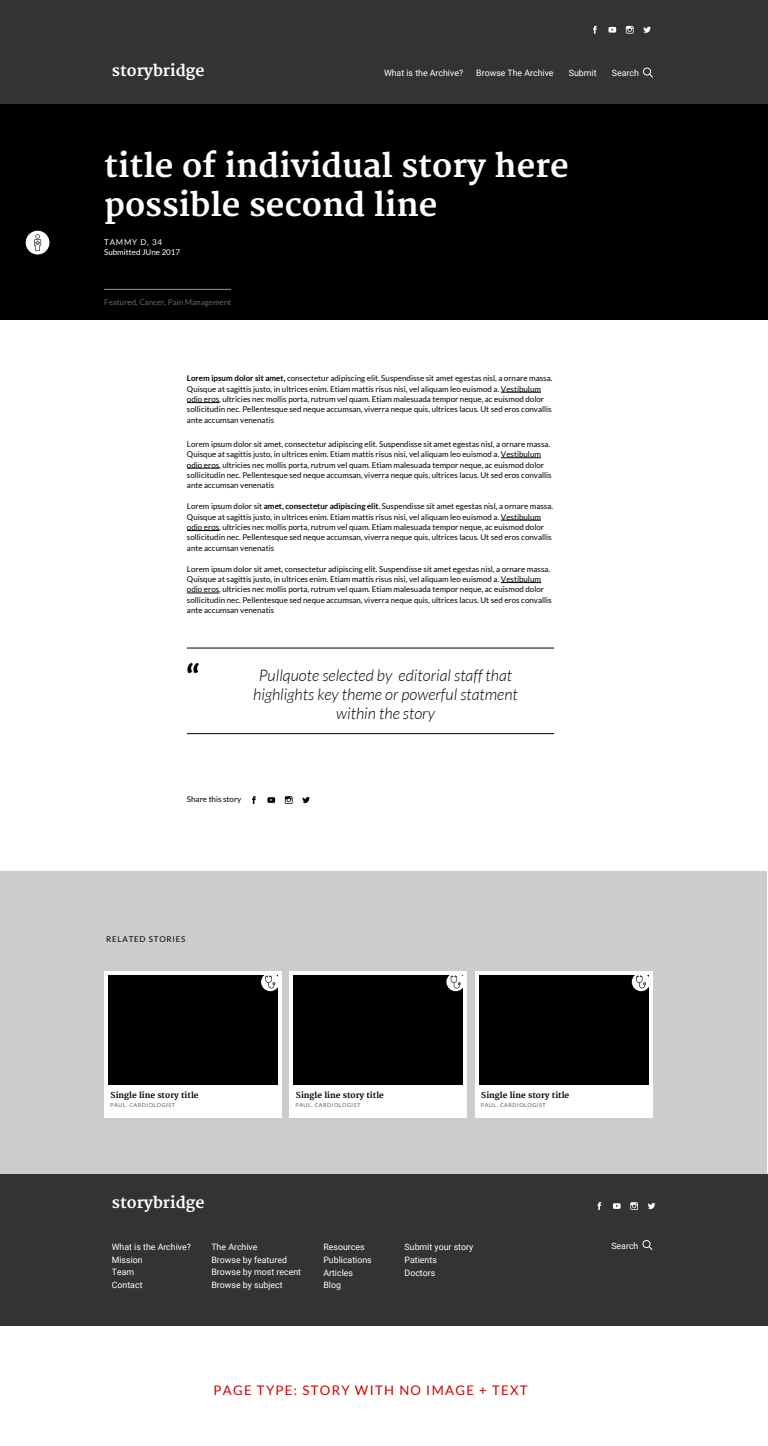
<style>
.page{position:relative;width:768px;height:1446px;background:#fff}
.page>*{position:absolute;margin:0;border:0;box-sizing:border-box;transform-origin:0 0}
.t1{font:700 36.16px "Lato";color:#000}
.t2{font:700 32px/38.4px "Merriweather";color:#fff}
.t3{font:italic 300 16px/19.2px "Lato";color:#000;text-align:center}
.t4{font:700 15.6px "Merriweather";color:#fff}
.t5{font:13.2px "Lato";letter-spacing:.1em;color:#c00}
.t6{font:8.8px/12.8px "Roboto";color:#fff}
.t7{font:700 8.12px "Merriweather";color:#000}
.t8{font:8px/10.4px "Lato";color:#000}
.t9{font:8px "Lato";color:#666}
.t10{font:8px/9.6px "Lato";color:#fff}
.t11{font:8px "Lato";letter-spacing:.1em;color:#000}
.t12{font:5.44px "Lato";letter-spacing:.1em;color:#5d5d5d}
.s1{font-weight:700}
</style>
<div class="page">
<div style="left:0;top:871px;width:767px;height:303px;background:#ccc"></div>
<hr style="left:501px;top:392px;width:40px;height:1px;background:#000">
<hr style="left:187px;top:402px;width:32px;height:1px;background:#000">
<hr style="left:501px;top:457px;width:40px;height:1px;background:#000">
<hr style="left:187px;top:468px;width:32px;height:1px;background:#000">
<hr style="left:501px;top:520px;width:40px;height:1px;background:#000">
<hr style="left:187px;top:530px;width:32px;height:1px;background:#000">
<hr style="left:501px;top:582px;width:40px;height:1px;background:#000">
<hr style="left:187px;top:593px;width:32px;height:1px;background:#000">
<div style="left:0;top:0;width:768px;height:104px;background:#323333"></div>
<svg style="left:593px;top:26px;width:4px;height:8px"></svg>
<svg style="left:608px;top:27px;width:8px;height:6px"></svg>
<svg style="left:626px;top:26px;width:8px;height:8px"></svg>
<svg style="left:643px;top:27px;width:8px;height:6px"></svg>
<svg style="left:643px;top:67px;width:10px;height:11px"></svg>
<div style="left:0;top:1174px;width:768px;height:151px;background:#323333"></div>
<svg style="left:598px;top:1202px;width:3px;height:8px"></svg>
<svg style="left:613px;top:1203px;width:8px;height:6px"></svg>
<svg style="left:630px;top:1202px;width:8px;height:8px"></svg>
<svg style="left:648px;top:1203px;width:7px;height:6px"></svg>
<svg style="left:642px;top:1240px;width:11px;height:10px"></svg>
<div style="left:0;top:104px;width:768px;height:215px;background:#000"></div>
<div style="left:26px;top:231px;width:23px;height:23px;background:#fff;border-radius:50%"></div>
<svg style="left:34px;top:234px;width:7px;height:17px"></svg>
<hr style="left:104px;top:289px;width:127px;height:1px;background:#999">
<hr style="left:187px;top:648px;width:367px;height:1px;background:#000">
<hr style="left:187px;top:733px;width:367px;height:1px;background:#000">
<svg style="left:252px;top:796px;width:4px;height:8px"></svg>
<svg style="left:267px;top:797px;width:8px;height:6px"></svg>
<svg style="left:285px;top:796px;width:8px;height:8px"></svg>
<svg style="left:302px;top:797px;width:8px;height:6px"></svg>
<div style="left:104px;top:971px;width:178px;height:147px;background:#fff"></div>
<div style="left:108px;top:976px;width:170px;height:109px;background:#000"></div>
<div style="left:261px;top:973px;width:19px;height:18px;background:#fff;border-radius:50%"></div>
<svg style="left:265px;top:975px;width:10px;height:13px"></svg>
<div style="left:290px;top:971px;width:177px;height:147px;background:#fff"></div>
<div style="left:294px;top:976px;width:169px;height:109px;background:#000"></div>
<svg style="left:446px;top:973px;width:19px;height:18px"></svg>
<svg style="left:451px;top:975px;width:10px;height:13px"></svg>
<div style="left:475px;top:971px;width:177px;height:147px;background:#fff"></div>
<div style="left:479px;top:976px;width:169px;height:109px;background:#000"></div>
<div style="left:632px;top:973px;width:18px;height:18px;background:#fff;border-radius:50%"></div>
<svg style="left:636px;top:975px;width:10px;height:13px"></svg>
<h3 class="t4" style="left:112px;top:62px;width:94px">storybridge</h3>
<p class="t6" style="left:384px;top:66px;width:81px">What is the Archive?</p>
<p class="t6" style="left:476px;top:66px;width:79px">Browse The Archive</p>
<p class="t6" style="left:569px;top:66px;width:29px">Submit</p>
<p class="t6" style="left:612px;top:66px;width:29px">Search</p>
<h2 class="t2" style="left:104px;top:148px;width:466px">title of individual story here possible second line</h2>
<p class="t10" style="left:104px;top:237px;width:78px">TAMMY D, 34<br>Submitted JUne 2017</p>
<p class="t9" style="left:104px;top:298px;width:129px">Featured, Cancer, Pain Management</p>
<p class="t8" style="left:187px;top:373px;width:367px"><span class="s1">Lorem ipsum dolor sit amet,</span> consectetur adipiscing elit. Suspendisse sit amet egestas nisl, a ornare massa.<br>Quisque at sagittis justo, in ultrices enim. Etiam mattis risus nisi, vel aliquam leo euismod a. Vestibulum odio eros, ultricies nec mollis porta, rutrum vel quam. Etiam malesuada tempor neque, ac euismod dolor sollicitudin nec. Pellentesque sed neque accumsan, viverra neque quis, ultrices lacus. Ut sed eros convallis ante accumsan venenatis</p>
<p class="t8" style="left:187px;top:439px;width:366px">Lorem ipsum dolor sit amet, consectetur adipiscing elit. Suspendisse sit amet egestas nisl, a ornare massa.<br>Quisque at sagittis justo, in ultrices enim. Etiam mattis risus nisi, vel aliquam leo euismod a. Vestibulum odio eros, ultricies nec mollis porta, rutrum vel quam. Etiam malesuada tempor neque, ac euismod dolor sollicitudin nec. Pellentesque sed neque accumsan, viverra neque quis, ultrices lacus. Ut sed eros convallis ante accumsan venenatis</p>
<p class="t8" style="left:187px;top:501px;width:368px">Lorem ipsum dolor sit <span class="s1">amet, consectetur adipiscing elit</span>. Suspendisse sit amet egestas nisl, a ornare massa.<br>Quisque at sagittis justo, in ultrices enim. Etiam mattis risus nisi, vel aliquam leo euismod a. Vestibulum odio eros, ultricies nec mollis porta, rutrum vel quam. Etiam malesuada tempor neque, ac euismod dolor sollicitudin nec. Pellentesque sed neque accumsan, viverra neque quis, ultrices lacus. Ut sed eros convallis ante accumsan venenatis</p>
<p class="t8" style="left:187px;top:563px;width:366px">Lorem ipsum dolor sit amet, consectetur adipiscing elit. Suspendisse sit amet egestas nisl, a ornare massa.<br>Quisque at sagittis justo, in ultrices enim. Etiam mattis risus nisi, vel aliquam leo euismod a. Vestibulum odio eros, ultricies nec mollis porta, rutrum vel quam. Etiam malesuada tempor neque, ac euismod dolor sollicitudin nec. Pellentesque sed neque accumsan, viverra neque quis, ultrices lacus. Ut sed eros convallis ante accumsan venenatis</p>
<h1 class="t1" style="left:186px;top:657px;width:16px">“</h1>
<h3 class="t3" style="left:253px;top:666px;width:266px">Pullquote selected by editorial staff that highlights key theme or powerful statment within the story</h3>
<p class="t8" style="left:187px;top:793px;width:56px">Share this story</p>
<p class="t11" style="left:106px;top:934px;width:81px">RELATED STORIES</p>
<p class="t7" style="left:111px;top:1090px;width:90px">Single line story title</p>
<p class="t12" style="left:110px;top:1102px;width:66px">PAUL, CARDIOLOGIST</p>
<p class="t7" style="left:296px;top:1090px;width:90px">Single line story title</p>
<p class="t12" style="left:296px;top:1102px;width:66px">PAUL, CARDIOLOGIST</p>
<p class="t7" style="left:481px;top:1090px;width:90px">Single line story title</p>
<p class="t12" style="left:481px;top:1102px;width:66px">PAUL, CARDIOLOGIST</p>
<h3 class="t4" style="left:112px;top:1193px;width:94px">storybridge</h3>
<p class="t6" style="left:112px;top:1240px;width:81px">What is the Archive?<br>Mission<br>Team<br>Contact</p>
<p class="t6" style="left:211px;top:1240px;width:91px">The Archive<br>Browse by featured<br>Browse by most recent<br>Browse by subject</p>
<p class="t6" style="left:405px;top:1240px;width:70px">Submit your story<br>Patients<br>Doctors</p>
<p class="t6" style="left:323px;top:1240px;width:50px">Resources<br>Publications<br>Articles<br>Blog</p>
<h3 class="t5" style="left:213px;top:1383px;width:316px">PAGE TYPE: STORY WITH NO IMAGE + TEXT</h3>
<p class="t6" style="left:611px;top:1239px;width:29px">Search</p>
</div>
